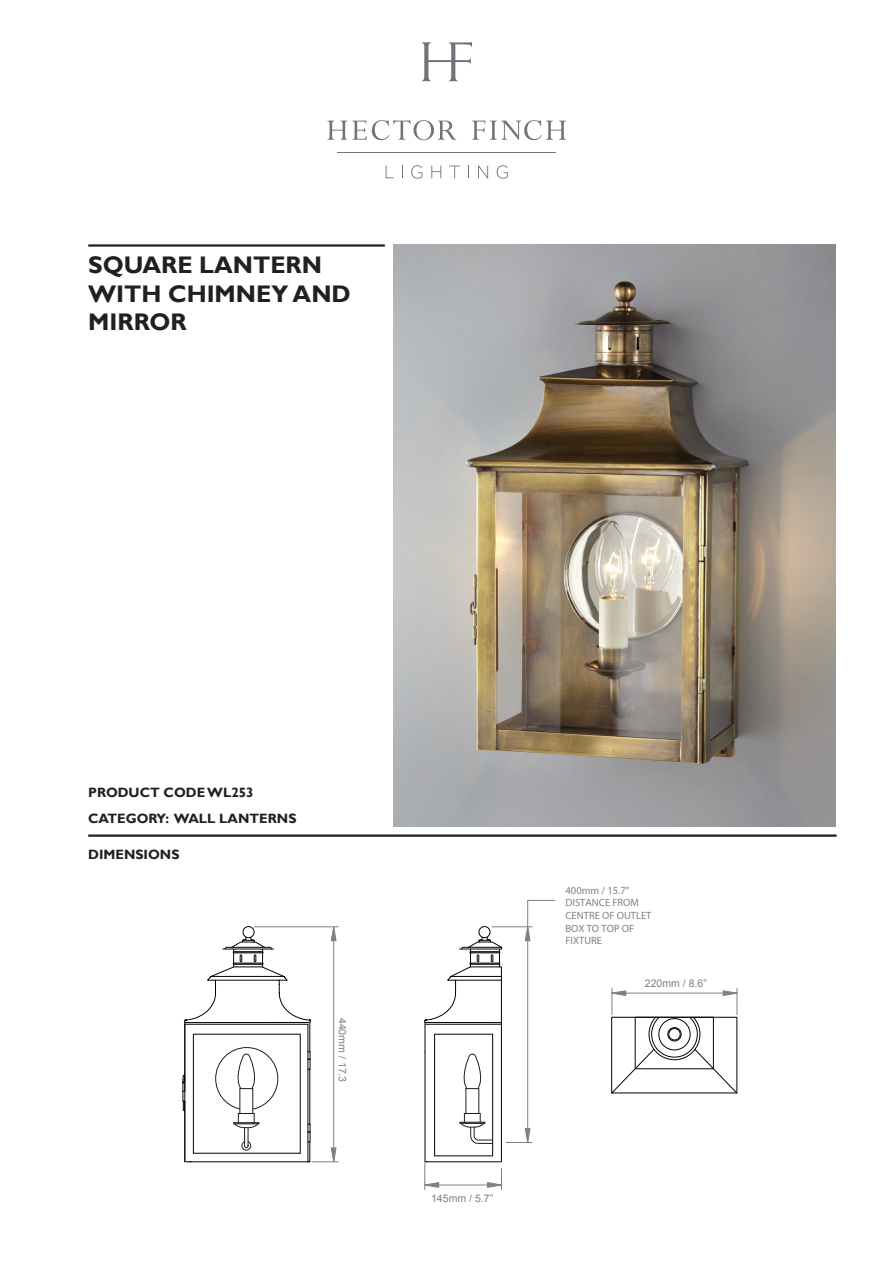
<style>
.page{position:relative;width:893px;height:1263px;background:#fff}
.page>*{position:absolute;margin:0;border:0;box-sizing:border-box;transform-origin:0 0}
.t1{font:700 24px/28.8px "Gill Sans";color:#231f20}
.t2{font:700 13.5px/25.5px "Gill Sans";color:#231f20}
.t3{font:10.5px/12.6px "Arial";color:#808180}
.t4{font:10.5px "Arial";color:#808180}
</style>
<div class="page">
<hr style="left:88px;top:834px;width:749px;height:3px;background:#231f20">
<hr style="left:88px;top:244px;width:297px;height:3px;background:#231f20">
<hr style="left:129px;top:849px;width:687px;height:1px;background:#040503">
<hr style="left:129px;top:1262px;width:687px;height:1px;background:#040503">
<hr style="left:129px;top:849px;width:1px;height:398px;background:#040503">
<hr style="left:823px;top:849px;width:1px;height:398px;background:#040503">
<hr style="left:300px;top:1034px;width:1px;height:119px;background:#040503">
<hr style="left:193px;top:1153px;width:107px;height:1px;background:#040503">
<hr style="left:193px;top:1034px;width:1px;height:119px;background:#040503">
<hr style="left:193px;top:1034px;width:107px;height:1px;background:#040503">
<hr style="left:185px;top:1024px;width:1px;height:138px;background:#040503">
<hr style="left:190px;top:1161px;width:118px;height:1px;background:#040503">
<hr style="left:308px;top:1024px;width:1px;height:138px;background:#040503">
<hr style="left:310px;top:1022px;width:1px;height:30px;background:#040503">
<hr style="left:310px;top:1069px;width:1px;height:55px;background:#040503">
<svg style="left:308px;top:1051px;width:3px;height:19px"></svg>
<svg style="left:182px;top:1075px;width:4px;height:36px"></svg>
<div style="left:243px;top:926px;width:11px;height:12px;border:1px solid #040503;border-radius:50%"></div>
<svg style="left:183px;top:937px;width:128px;height:88px"></svg>
<div style="left:238px;top:1113px;width:16px;height:10px;border:1px solid #201d1e"></div>
<svg style="left:233px;top:1122px;width:26px;height:29px"></svg>
<svg style="left:215px;top:1047px;width:63px;height:63px"></svg>
<svg style="left:611px;top:988px;width:127px;height:106px"></svg>
<hr style="left:333px;top:927px;width:1px;height:235px;background:#808180">
<hr style="left:254px;top:926px;width:84px;height:1px;background:#808180">
<svg style="left:308px;top:1124px;width:30px;height:38px"></svg>
<svg style="left:331px;top:927px;width:5px;height:14px"></svg>
<hr style="left:527px;top:900px;width:1px;height:242px;background:#808180">
<svg style="left:528px;top:900px;width:27px;height:1px"></svg>
<svg style="left:424px;top:926px;width:108px;height:263px"></svg>
<img style="left:393px;top:244px;width:443px;height:582px">
<hr style="left:337px;top:152px;width:219px;height:1px;background:#71737b">
<svg style="left:421px;top:42px;width:51px;height:39px"></svg>
<svg style="left:472px;top:120px;width:94px;height:20px"></svg>
<svg style="left:327px;top:120px;width:129px;height:20px"></svg>
<svg style="left:386px;top:166px;width:8px;height:12px"></svg>
<svg style="left:402px;top:166px;width:1px;height:12px"></svg>
<svg style="left:411px;top:165px;width:11px;height:14px"></svg>
<svg style="left:431px;top:166px;width:10px;height:12px"></svg>
<svg style="left:449px;top:166px;width:11px;height:12px"></svg>
<svg style="left:468px;top:166px;width:1px;height:12px"></svg>
<svg style="left:478px;top:166px;width:10px;height:12px"></svg>
<svg style="left:497px;top:165px;width:11px;height:14px"></svg>
<h1 class="t1" style="left:88px;top:251px;width:264px">SQUARE LANTERN<br>WITH CHIMNEY AND<br>MIRROR</h1>
<p class="t2" style="left:88px;top:780px;width:210px">PRODUCT CODE WL253<br>CATEGORY: WALL LANTERNS</p>
<p class="t2" style="left:88px;top:842px;width:93px">DIMENSIONS</p>
<p class="t4" style="left:349px;top:1018px;width:66px;rotate:90deg">440mm / 17.3</p>
<p class="t3" style="left:565px;top:884px;width:87px">400mm / 15.7”<br>DISTANCE FROM<br>CENTRE OF OUTLET<br>BOX TO TOP OF<br>FIXTURE</p>
<p class="t4" style="left:645px;top:976px;width:64px">220mm / 8.6”</p>
<p class="t4" style="left:431px;top:1191px;width:64px">145mm / 5.7”</p>
</div>
